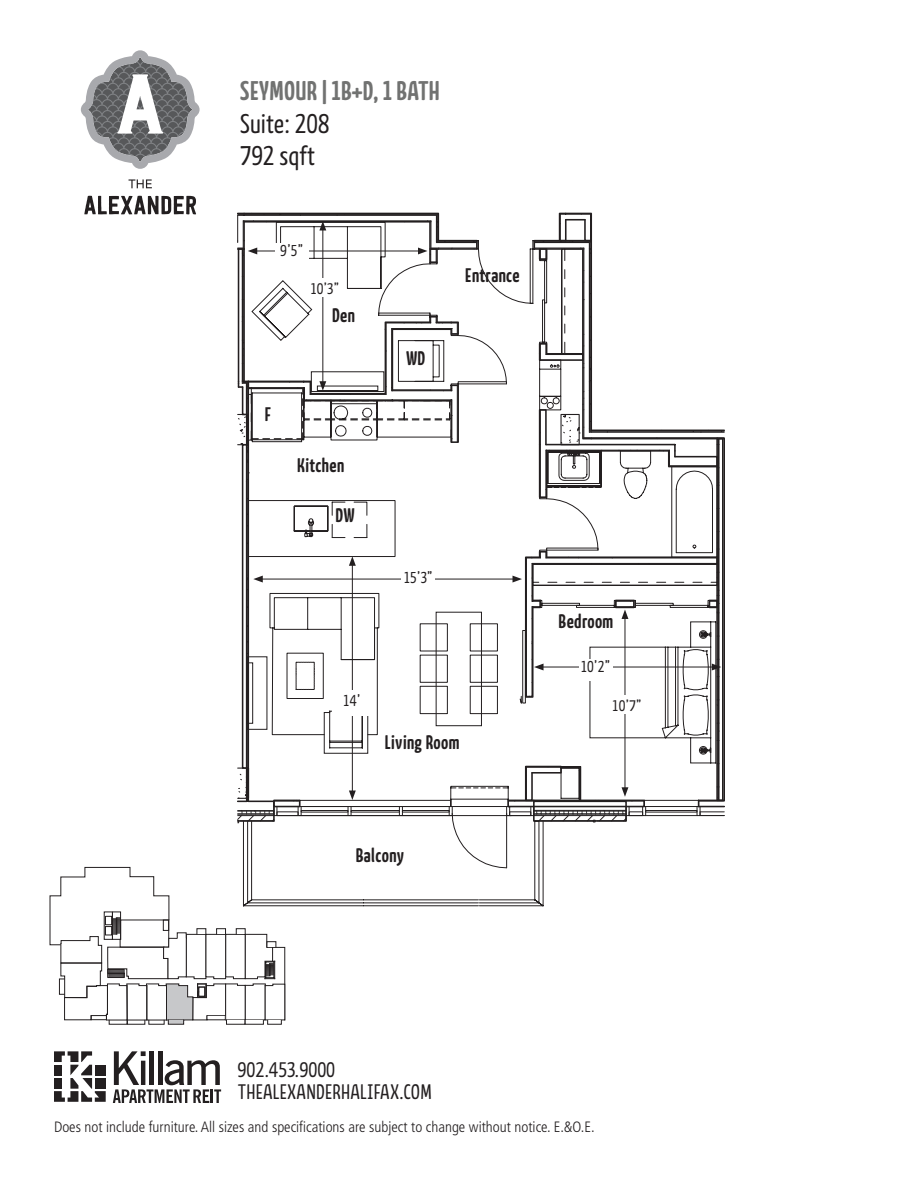
<style>
.page{position:relative;width:918px;height:1188px;background:#fff}
.page>*{position:absolute;margin:0;border:0;box-sizing:border-box;transform-origin:0 0}
.t1{font:700 27px "Kava Pro";letter-spacing:.01em;color:#717271}
.t2{font:27px "Kava Pro";color:#231f20}
.t3{font:21px/22.2px "Kava Pro";letter-spacing:.01em;color:#231f20}
.t4{font:700 19.65px "Kava Pro";letter-spacing:.02em;color:#231f20}
.t5{font:15.75px "Kava Pro";color:#231f20}
.t6{font:15.3px "Kava Pro";color:#231f20}
.t7{font:300 condensed 15px "Frutiger";color:#231f20}
</style>
<div class="page">
<svg style="left:54px;top:1051px;width:52px;height:51px"></svg>
<div style="left:95px;top:1065px;width:11px;height:10px;background:#231f20"></div>
<svg style="left:113px;top:1051px;width:108px;height:52px"></svg>
<svg style="left:81px;top:50px;width:119px;height:119px"></svg>
<svg style="left:129px;top:179px;width:23px;height:9px"></svg>
<svg style="left:84px;top:196px;width:112px;height:18px"></svg>
<svg style="left:243px;top:823px;width:301px;height:83px"></svg>
<div style="left:267px;top:1020px;width:15px;height:5px;border:1px solid #231f20"></div>
<div style="left:245px;top:1020px;width:19px;height:5px;border:1px solid #231f20"></div>
<div style="left:226px;top:1020px;width:19px;height:5px;border:1px solid #231f20"></div>
<hr style="left:168px;top:1020px;width:16px;height:4px;background:#c7c8ca">
<div style="left:168px;top:1020px;width:16px;height:5px;border:1px solid #231f20"></div>
<div style="left:148px;top:1020px;width:17px;height:5px;border:1px solid #231f20"></div>
<div style="left:127px;top:1020px;width:18px;height:5px;border:1px solid #231f20"></div>
<div style="left:109px;top:1020px;width:18px;height:5px;border:1px solid #231f20"></div>
<svg style="left:49px;top:867px;width:237px;height:154px"></svg>
<svg style="left:238px;top:213px;width:487px;height:610px"></svg>
<div style="left:612px;top:695px;width:30px;height:19px;background:#fff"></div>
<div style="left:310px;top:279px;width:30px;height:18px;background:#fff"></div>
<div style="left:333px;top:690px;width:38px;height:26px;background:#fff"></div>
<p class="t1" style="left:240px;top:74px;width:201px">SEYMOUR | 1B+D, 1 BATH</p>
<p class="t2" style="left:240px;top:107px;width:91px">Suite: 208</p>
<p class="t2" style="left:240px;top:139px;width:77px">792 sqft</p>
<p class="t5" style="left:280px;top:241px;width:24px">9’5”</p>
<p class="t6" style="left:311px;top:279px;width:30px">10’3”</p>
<p class="t4" style="left:332px;top:302px;width:24px">Den</p>
<p class="t4" style="left:265px;top:402px;width:8px">F</p>
<p class="t4" style="left:297px;top:452px;width:48px">Kitchen</p>
<p class="t4" style="left:335px;top:503px;width:21px">DW</p>
<p class="t4" style="left:406px;top:346px;width:21px">WD</p>
<p class="t4" style="left:465px;top:263px;width:56px">Entrance</p>
<p class="t5" style="left:404px;top:568px;width:30px">15’3”</p>
<p class="t5" style="left:344px;top:691px;width:18px">14’</p>
<p class="t4" style="left:385px;top:730px;width:76px">Living Room</p>
<p class="t4" style="left:356px;top:842px;width:50px">Balcony</p>
<p class="t4" style="left:559px;top:609px;width:56px">Bedroom</p>
<p class="t5" style="left:581px;top:657px;width:30px">10’2”</p>
<p class="t6" style="left:613px;top:696px;width:30px">10’7”</p>
<h2 class="t3" style="left:238px;top:1058px;width:196px">902.453.9000<br>THEALEXANDERHALIFAX.COM</h2>
<p class="t7" style="left:54px;top:1118px;width:542px">Does not include furniture. All sizes and specifications are subject to change without notice. E.&amp;O.E.</p>
</div>
